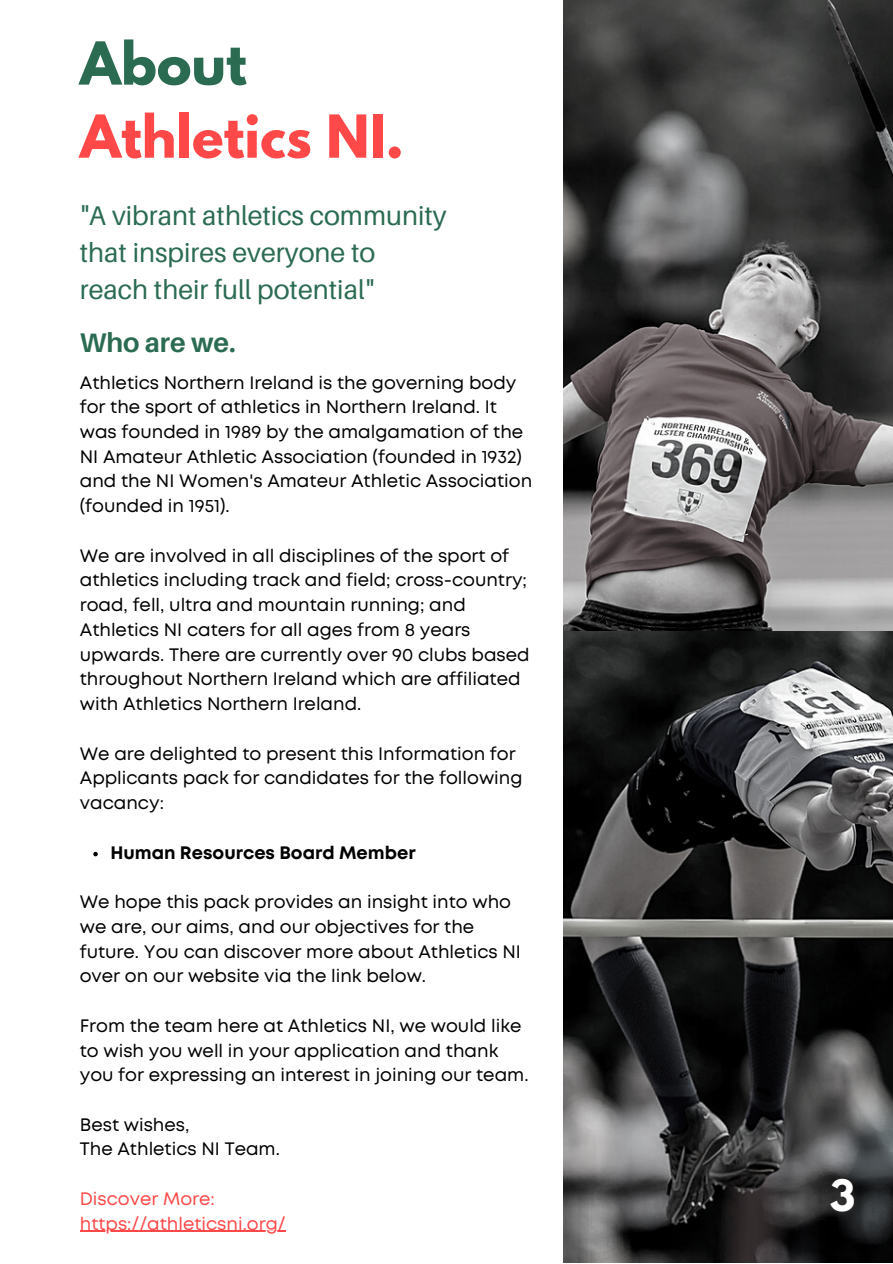
<style>
.page{position:relative;width:893px;height:1264px;background:#fff}
.page>*{position:absolute;margin:0;border:0;box-sizing:border-box;transform-origin:0 0}
.t1{font:700 52.5px "League Spartan";color:#ff4949}
.t2{font:700 52.5px "League Spartan";color:#2a6b52}
.t3{font:700 38.4px "League Spartan";color:#fff}
.t4{font:27px/37px "Aileron";color:#2a6b52}
.t5{font:700 27px "Aileron";color:#2a6b52}
.t6{font:18px/24.8px "Mont";color:#000}
.t7{font:18px/24.8px "Mont";color:#ff4949}
.t8{font:700 18px "Mont";color:#000}
</style>
<div class="page">
<img style="left:563px;top:0;width:329px;height:1262px">
<svg style="left:93px;top:851px;width:5px;height:5px"></svg>
<hr style="left:80px;top:1230px;width:205px;height:1px;background:#ff4949">
<h1 class="t2" style="left:80px;top:37px;width:168px">About</h1>
<h1 class="t1" style="left:80px;top:110px;width:325px">Athletics NI.</h1>
<h3 class="t4" style="left:80px;top:197px;width:368px">"A vibrant athletics community that inspires everyone to reach their full potential"</h3>
<h3 class="t5" style="left:80px;top:326px;width:157px">Who are we.</h3>
<p class="t6" style="left:80px;top:371px;width:454px">Athletics Northern Ireland is the governing body for the sport of athletics in Northern Ireland. It was founded in 1989 by the amalgamation of the NI Amateur Athletic Association (founded in 1932) and the NI Women's Amateur Athletic Association (founded in 1951).</p>
<p class="t6" style="left:80px;top:544px;width:451px">We are involved in all disciplines of the sport of athletics including track and field; cross-country; road, fell, ultra and mountain running; and Athletics NI caters for all ages from 8 years upwards. There are currently over 90 clubs based throughout Northern Ireland which are affiliated with Athletics Northern Ireland.</p>
<p class="t6" style="left:80px;top:742px;width:444px">We are delighted to present this Information for<br>Applicants pack for candidates for the following vacancy:</p>
<p class="t8" style="left:110px;top:845px;width:307px">Human Resources Board Member</p>
<p class="t6" style="left:80px;top:890px;width:442px">We hope this pack provides an insight into who we are, our aims, and our objectives for the future. You can discover more about Athletics NI over on our website via the link below.</p>
<p class="t6" style="left:80px;top:1014px;width:450px">From the team here at Athletics NI, we would like to wish you well in your application and thank you for expressing an interest in joining our team.</p>
<p class="t6" style="left:80px;top:1113px;width:202px">Best wishes,<br>The Athletics NI Team.</p>
<p class="t7" style="left:80px;top:1187px;width:207px">Discover More: https://athleticsni.org/</p>
<h2 class="t3" style="left:829px;top:1176px;width:27px">3</h2>
</div>
